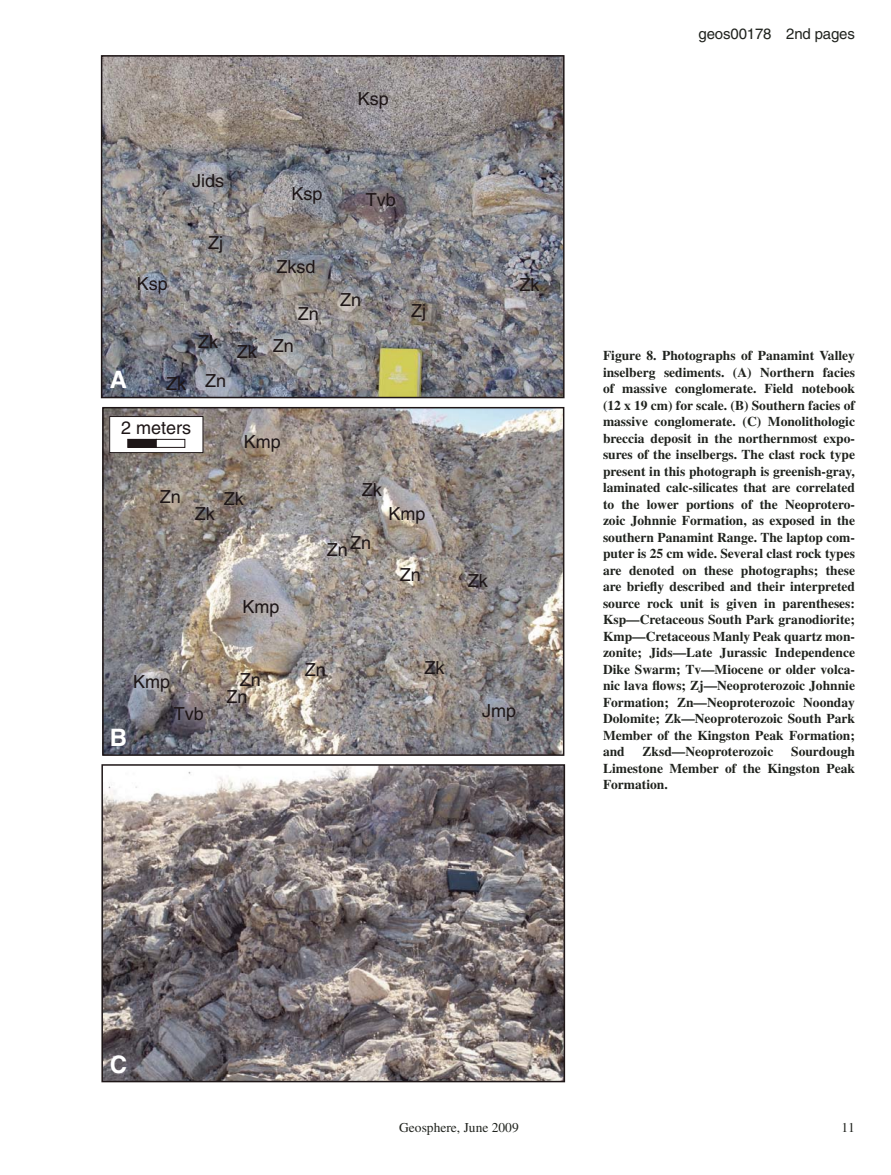
<style>
.page{position:relative;width:891px;height:1175px;background:#fff}
.page>*{position:absolute;margin:0;border:0;box-sizing:border-box;transform-origin:0 0}
.t1{font:700 24px "Helvetica";color:#fff}
.t2{font:18px "Helvetica";color:#1e1617}
.t3{font:15px "Helvetica";letter-spacing:-.01em;color:#20231e}
.t4{font:700 13.5px/16.5px "Times";color:#20231e;text-align:justify}
.t5{font:13.5px "Times";color:#20231e}
</style>
<div class="page">
<img style="left:105px;top:410px;width:456px;height:343px">
<div style="left:110px;top:416px;width:93px;height:36px;background:#fff"></div>
<div style="left:109px;top:416px;width:94px;height:37px;border:1px solid #1e1617"></div>
<img style="left:104px;top:58px;width:458px;height:337px">
<img style="left:104px;top:767px;width:458px;height:312px">
<div style="left:128px;top:439px;width:28px;height:8px;background:#1e1617"></div>
<div style="left:127px;top:439px;width:30px;height:9px;border:1px solid #1e1617"></div>
<div style="left:156px;top:439px;width:29px;height:9px;border:1px solid #1e1617"></div>
<div style="left:101px;top:55px;width:464px;height:343px;border:2px solid #1e1617"></div>
<div style="left:102px;top:407px;width:462px;height:349px;border:2px solid #1e1617"></div>
<div style="left:101px;top:764px;width:464px;height:318px;border:2px solid #1e1617"></div>
<h2 class="t2" style="left:192px;top:174px;width:34px">Jids</h2>
<h2 class="t2" style="left:208px;top:236px;width:16px">Zj</h2>
<h2 class="t2" style="left:292px;top:187px;width:33px">Ksp</h2>
<h2 class="t2" style="left:276px;top:260px;width:41px">Zksd</h2>
<h2 class="t2" style="left:358px;top:92px;width:33px">Ksp</h2>
<h2 class="t2" style="left:366px;top:193px;width:32px">Tvb</h2>
<h2 class="t2" style="left:137px;top:277px;width:33px">Ksp</h2>
<h2 class="t2" style="left:519px;top:278px;width:21px">Zk</h2>
<h2 class="t2" style="left:340px;top:293px;width:23px">Zn</h2>
<h2 class="t2" style="left:411px;top:304px;width:16px">Zj</h2>
<h2 class="t2" style="left:298px;top:307px;width:23px">Zn</h2>
<h1 class="t1" style="left:110px;top:370px;width:19px">A</h1>
<h2 class="t2" style="left:166px;top:377px;width:21px">Zk</h2>
<h2 class="t2" style="left:198px;top:334px;width:21px">Zk</h2>
<h2 class="t2" style="left:205px;top:374px;width:23px">Zn</h2>
<h2 class="t2" style="left:237px;top:345px;width:21px">Zk</h2>
<h2 class="t2" style="left:273px;top:339px;width:23px">Zn</h2>
<h2 class="t2" style="left:121px;top:421px;width:72px">2 meters</h2>
<h2 class="t2" style="left:244px;top:435px;width:39px">Kmp</h2>
<h2 class="t2" style="left:160px;top:490px;width:23px">Zn</h2>
<h2 class="t2" style="left:195px;top:507px;width:21px">Zk</h2>
<h2 class="t2" style="left:224px;top:492px;width:21px">Zk</h2>
<h2 class="t2" style="left:242px;top:600px;width:39px">Kmp</h2>
<h2 class="t2" style="left:362px;top:483px;width:21px">Zk</h2>
<h2 class="t2" style="left:350px;top:536px;width:23px">Zn</h2>
<h2 class="t2" style="left:327px;top:543px;width:23px">Zn</h2>
<h2 class="t2" style="left:389px;top:507px;width:39px">Kmp</h2>
<h2 class="t2" style="left:400px;top:568px;width:23px">Zn</h2>
<h2 class="t2" style="left:468px;top:574px;width:21px">Zk</h2>
<h1 class="t1" style="left:110px;top:728px;width:19px">B</h1>
<h2 class="t2" style="left:425px;top:661px;width:21px">Zk</h2>
<h2 class="t2" style="left:305px;top:663px;width:23px">Zn</h2>
<h2 class="t2" style="left:240px;top:673px;width:23px">Zn</h2>
<h2 class="t2" style="left:133px;top:675px;width:39px">Kmp</h2>
<h2 class="t2" style="left:227px;top:690px;width:23px">Zn</h2>
<h2 class="t2" style="left:174px;top:707px;width:32px">Tvb</h2>
<h2 class="t2" style="left:482px;top:704px;width:36px">Jmp</h2>
<p class="t3" style="left:699px;top:28px;width:158px">geos00178 2nd pages</p>
<p class="t4" style="left:603px;top:348px;width:254px">Figure 8. Photographs of Panamint Valley inselberg sediments. (A) Northern facies of massive conglomerate. Field notebook (12 x 19 cm) for scale. (B) Southern facies of massive conglomerate. (C) Monolithologic breccia deposit in the northernmost expo&shy;sures of the inselbergs. The clast rock type present in this photograph is greenish-gray, laminated calc-silicates that are correlated to the lower portions of the Neoprotero&shy;zoic Johnnie Formation, as exposed in the southern Panamint Range. The laptop com&shy;puter is 25 cm wide. Several clast rock types are denoted on these photographs; these are briefly described and their interpreted source rock unit is given in parentheses:<br>Ksp—Cretaceous South Park granodiorite; Kmp—Cretaceous Manly Peak quartz mon&shy;zonite; Jids—Late Jurassic Independence Dike Swarm; Tv—Miocene or older volca&shy;nic lava flows; Zj—Neoproterozoic Johnnie Formation; Zn—Neoproterozoic Noonday Dolomite; Zk—Neoproterozoic South Park Member of the Kingston Peak Formation; and</p>
<p class="t4" style="left:603px;top:744px;width:254px;text-indent:188px">Sourdough Limestone Member of the Kingston Peak Formation.</p>
<p class="t4" style="left:643px;top:744px;width:132px">Zksd—Neoproterozoic</p>
<h1 class="t1" style="left:110px;top:1056px;width:19px">C</h1>
<p class="t5" style="left:399px;top:1122px;width:121px">Geosphere, June 2009</p>
<p class="t5" style="left:842px;top:1122px;width:15px">11</p>
</div>
